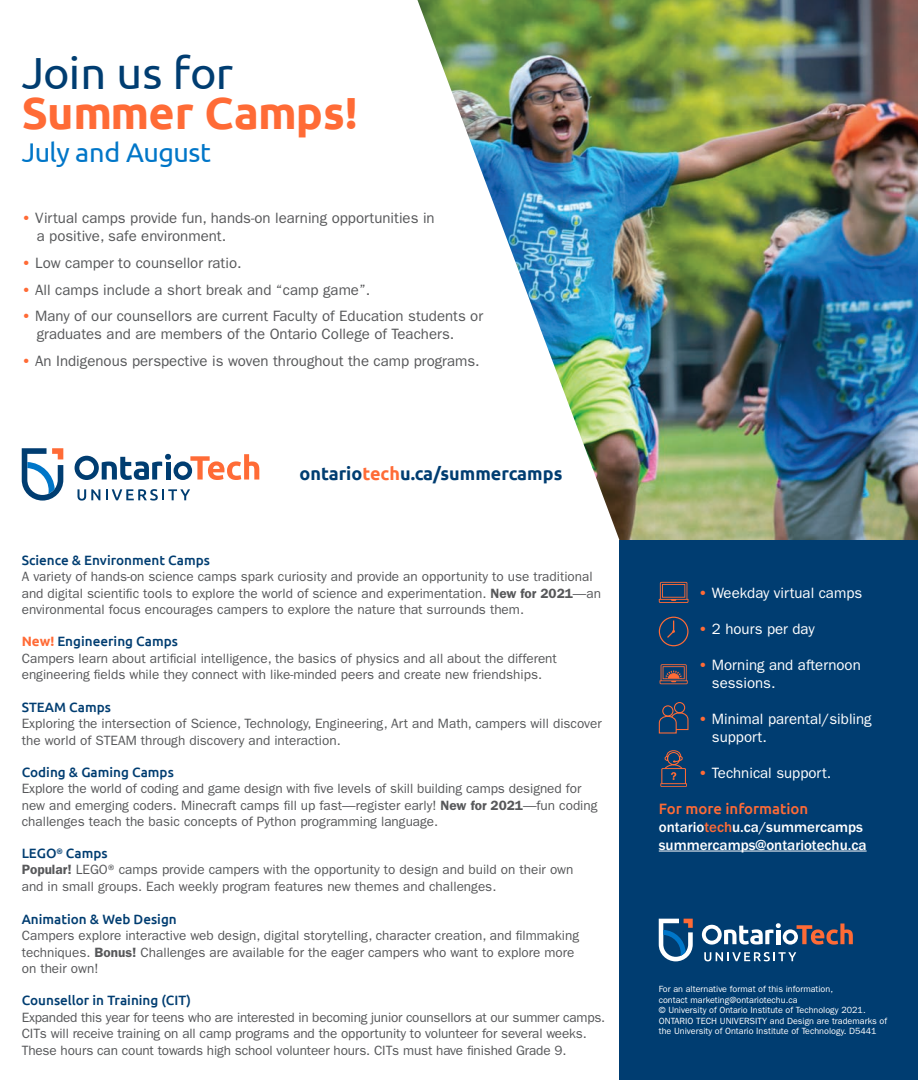
<style>
.page{position:relative;width:918px;height:1080px;background:#fff}
.page>*{position:absolute;margin:0;border:0;box-sizing:border-box;transform-origin:0 0}
.t1{font:700 45px/40.2px "Ubuntu";letter-spacing:-.02em;color:#ff6b36}
.t2{font:27px "Ubuntu";letter-spacing:-.02em;color:#0076c8}
.t3{font:700 18px "Ubuntu";color:#003d71}
.t4{font:15px/18px "ITC Franklin Gothic Std";color:#57585a}
.t5{font:15px/18px "ITC Franklin Gothic Std";color:#fff}
.t6{font:500 15px/18px "ITC Franklin Gothic Std";color:#fff}
.t7{font:13.5px/16.5px "ITC Franklin Gothic Std";color:#57585a}
.t8{font:9px/10.5px "ITC Franklin Gothic Std";color:#fff}
.s1{font-weight:400;color:#003d71}
.s2{font-weight:600;color:#ff6b36}
.s3{color:#ff6b36}
.s4{font-family:"Ubuntu";font-weight:500;color:#003d71}
.s5{font-weight:600}
.s6{font-family:"Ubuntu";font-weight:700;color:#ff6b36}
.s7{font-family:"Ubuntu";color:#ff6b36}
</style>
<div class="page">
<svg style="left:22px;top:448px;width:41px;height:53px"></svg>
<svg style="left:78px;top:489px;width:22px;height:12px"></svg>
<svg style="left:106px;top:489px;width:84px;height:12px"></svg>
<svg style="left:75px;top:454px;width:184px;height:26px"></svg>
<img style="left:417px;top:0;width:501px;height:540px">
<div style="left:619px;top:540px;width:299px;height:540px;background:#003d71"></div>
<svg style="left:659px;top:919px;width:34px;height:42px"></svg>
<svg style="left:704px;top:952px;width:92px;height:9px"></svg>
<svg style="left:702px;top:923px;width:151px;height:22px"></svg>
<hr style="left:659px;top:851px;width:208px;height:1px;background:#fff">
<svg style="left:659px;top:582px;width:29px;height:21px"></svg>
<div style="left:659px;top:617px;width:29px;height:29px;border:1px solid #ff6b36;border-radius:50%"></div>
<svg style="left:666px;top:619px;width:9px;height:19px"></svg>
<svg style="left:660px;top:664px;width:28px;height:20px"></svg>
<svg style="left:659px;top:702px;width:29px;height:32px"></svg>
<svg style="left:660px;top:750px;width:27px;height:37px"></svg>
<p class="t1" style="left:22px;top:52px;width:338px"><span class="s1">Join us for<br></span>Summer Camps!</p>
<p class="t2" style="left:22px;top:136px;width:191px">July and August</p>
<p class="t4" style="left:37px;top:209px;width:400px;text-indent:-15px"><span class="s2">•</span> Virtual camps provide fun, hands-on learning opportunities in a positive, safe environment.</p>
<p class="t4" style="left:22px;top:254px;width:221px"><span class="s2">•</span> Low camper to counsellor ratio.</p>
<p class="t4" style="left:22px;top:281px;width:350px"><span class="s2">•</span> All camps include a short break and “camp game”.</p>
<p class="t4" style="left:37px;top:307px;width:448px;text-indent:-15px"><span class="s2">•</span> Many of our counsellors are current Faculty of Education students or graduates and are members of the Ontario College of Teachers.</p>
<p class="t4" style="left:22px;top:352px;width:460px"><span class="s2">•</span> An Indigenous perspective is woven throughout the camp programs.</p>
<p class="t3" style="left:300px;top:463px;width:264px">ontario<span class="s3">tech</span>u.ca/summercamps</p>
<p class="t7" style="left:22px;top:552px;width:581px"><span class="s4">Science &amp; Environment Camps<br></span>A variety of hands-on science camps spark curiosity and provide an opportunity to use traditional and digital scientific tools to explore the world of science and experimentation. <span class="s5">New for 2021</span>—an environmental focus encourages campers to explore the nature that surrounds them.</p>
<p class="t7" style="left:22px;top:634px;width:537px"><span class="s6">New!</span> <span class="s4">Engineering Camps<br></span>Campers learn about artificial intelligence, the basics of physics and all about the different engineering fields while they connect with like-minded peers and create new friendships.</p>
<p class="t7" style="left:22px;top:699px;width:582px"><span class="s4">STEAM Camps<br></span>Exploring the intersection of Science, Technology, Engineering, Art and Math, campers will discover the world of STEAM through discovery and interaction.</p>
<p class="t7" style="left:22px;top:764px;width:577px"><span class="s4">Coding &amp; Gaming Camps<br></span>Explore the world of coding and game design with five levels of skill building camps designed for new and emerging coders. Minecraft camps fill up fast—register early! <span class="s5">New for 2021</span>—fun coding challenges teach the basic concepts of Python programming language.</p>
<p class="t7" style="left:22px;top:846px;width:553px"><span class="s4">LEGO</span><sup>®</sup> <span class="s4">Camps<br></span><span class="s5">Popular!</span> LEGO® camps provide campers with the opportunity to design and build on their own and in small groups. Each weekly program features new themes and challenges.</p>
<p class="t7" style="left:22px;top:911px;width:559px"><span class="s4">Animation &amp; Web Design<br></span>Campers explore interactive web design, digital storytelling, character creation, and filmmaking techniques. <span class="s5">Bonus!</span> Challenges are available for the eager campers who want to explore more on their own!</p>
<p class="t7" style="left:22px;top:992px;width:585px"><span class="s4">Counsellor in Training (CIT)<br></span>Expanded this year for teens who are interested in becoming junior counsellors at our summer camps.<br>CITs will receive training on all camp programs and the opportunity to volunteer for several weeks.<br>These hours can count towards high school volunteer hours. CITs must have finished Grade 9.</p>
<p class="t8" style="left:659px;top:984px;width:176px">For an alternative format of this information, contact marketing@ontariotechu.ca</p>
<p class="t5" style="left:698px;top:584px;width:165px"><span class="s2">•</span> Weekday virtual camps</p>
<p class="t5" style="left:698px;top:620px;width:118px"><span class="s2">•</span> 2 hours per day</p>
<p class="t5" style="left:712px;top:656px;width:150px;text-indent:-14px"><span class="s2">•</span> Morning and afternoon sessions.</p>
<p class="t5" style="left:712px;top:710px;width:161px;text-indent:-14px"><span class="s2">•</span> Minimal parental/sibling support.</p>
<p class="t5" style="left:698px;top:764px;width:135px"><span class="s2">•</span> Technical support.</p>
<p class="t6" style="left:659px;top:800px;width:206px"><span class="s7">For more information </span>ontario<span class="s3">tech</span>u.ca/summercamps</p>
<p class="t6" style="left:659px;top:836px;width:209px">summercamps@ontariotechu.ca</p>
<p class="t8" style="left:659px;top:1005px;width:230px">© University of Ontario Institute of Technology 2021.<br>ONTARIO TECH UNIVERSITY and Design are trademarks of the University of Ontario Institute of Technology. D5441</p>
</div>
